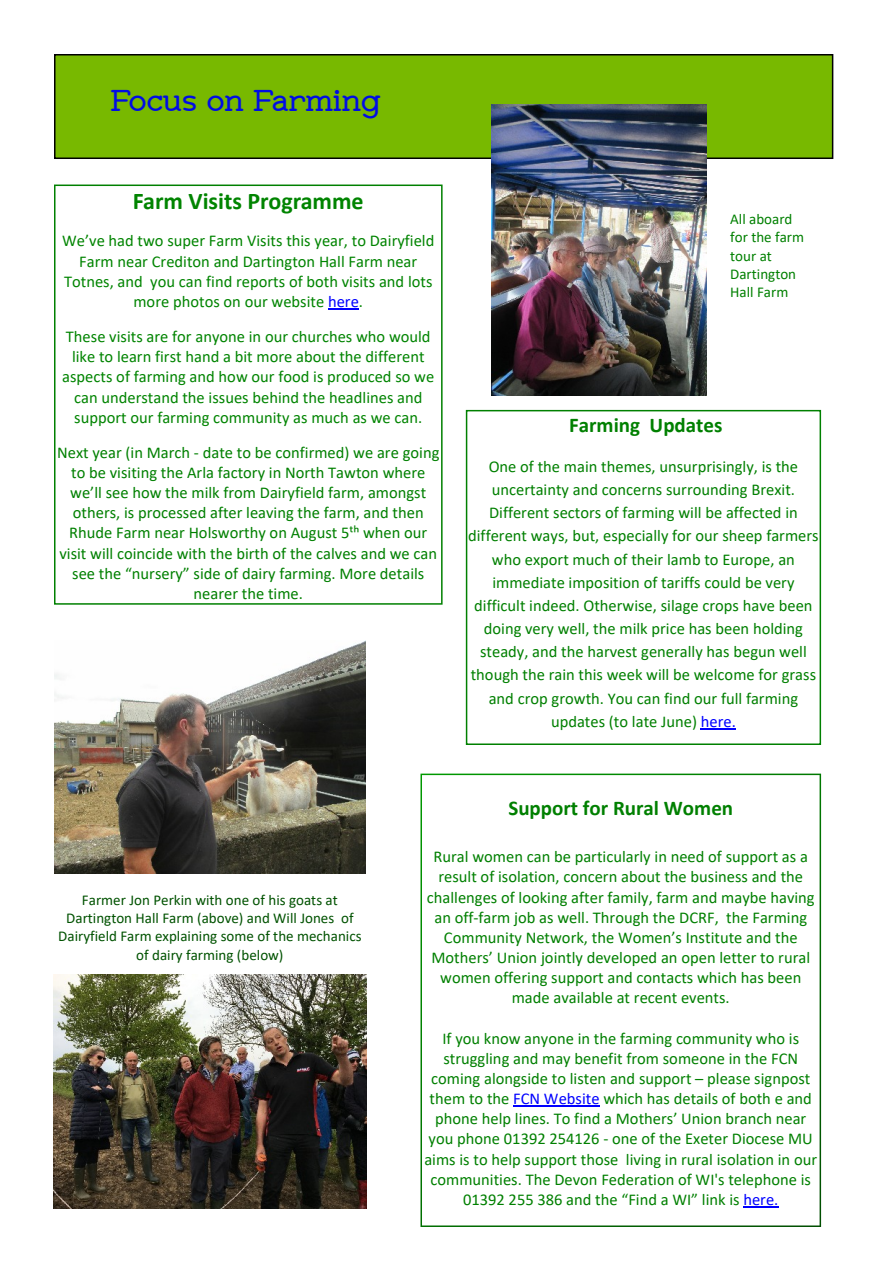
<style>
.page{position:relative;width:893px;height:1263px;background:#fff}
.page>*{position:absolute;margin:0;border:0;box-sizing:border-box;transform-origin:0 0}
.t1{font:30px "Zolano Serif BTN Bold";color:#000de4}
.t2{font:700 24px "Calibri";color:#008400}
.t3{font:700 21px "Calibri";color:#008000}
.t4{font:16.5px/20.1px "Calibri";color:#008000;text-align:center}
.t5{font:16.5px/20.1px "Calibri";color:#008400;text-align:center}
.t6{font:15px/18.3px "Calibri";color:#005200;text-align:center}
.t7{font:15px/18.3px "Calibri";color:#008000}
.s1{color:#00f}
</style>
<div class="page">
<div style="left:54px;top:54px;width:779px;height:105px;background:#78b900;border:2px solid #000"></div>
<img style="left:54px;top:640px;width:312px;height:234px">
<img style="left:54px;top:974px;width:312px;height:235px">
<div style="left:54px;top:185px;width:389px;height:420px;border:2px solid #008000"></div>
<hr style="left:328px;top:308px;width:31px;height:1px;background:#00f">
<img style="left:492px;top:104px;width:215px;height:291px">
<svg style="left:420px;top:774px;width:401px;height:453px"></svg>
<hr style="left:513px;top:1105px;width:87px;height:1px;background:#00f">
<hr style="left:743px;top:1206px;width:35px;height:1px;background:#00f">
<div style="left:466px;top:410px;width:355px;height:335px;border:2px solid #008000"></div>
<hr style="left:701px;top:728px;width:35px;height:1px;background:#00f">
<h1 class="t1" style="left:110px;top:83px;width:272px">Focus on Farming</h1>
<h2 class="t2" style="left:133px;top:191px;width:232px">Farm Visits Programme</h2>
<p class="t5" style="left:62px;top:232px;width:374px">We’ve had two super Farm Visits this year, to Dairyfield Farm near Crediton and Dartington Hall Farm near Totnes, and you can find reports of both visits and lots more photos on our website <span class="s1">here</span>.</p>
<p class="t5" style="left:62px;top:328px;width:374px">These visits are for anyone in our churches who would like to learn first hand a bit more about the different aspects of farming and how our food is produced so we can understand the issues behind the headlines and support our farming community as much as we can.</p>
<p class="t4" style="left:57px;top:444px;width:384px">Next year (in March - date to be confirmed) we are going to be visiting the Arla factory in North Tawton where we’ll see how the milk from Dairyfield farm, amongst others, is processed after leaving the farm, and then Rhude Farm near Holsworthy on August 5th when our visit will coincide with the birth of the calves and we can see the “nursery” side of dairy farming. More details nearer the time.</p>
<p class="t7" style="left:730px;top:211px;width:75px">All aboard for the farm tour at<br>Dartington<br>Hall Farm</p>
<p class="t3" style="left:569px;top:416px;width:155px">Farming Updates</p>
<p class="t4" style="left:468px;top:456px;width:352px;line-height:23.2px">One of the main themes, unsurprisingly, is the uncertainty and concerns surrounding Brexit.<br>Different sectors of farming will be affected in different ways, but, especially for our sheep farmers who export much of their lamb to Europe, an immediate imposition of tariffs could be very difficult indeed. Otherwise, silage crops have been doing very well, the milk price has been holding steady, and the harvest generally has begun well though the rain this week will be welcome for grass and crop growth. You can find our full farming updates (to late June) <span class="s1">here.</span></p>
<p class="t6" style="left:58px;top:892px;width:305px">Farmer Jon Perkin with one of his goats at Dartington Hall Farm (above) and Will Jones of Dairyfield Farm explaining some of the mechanics of dairy farming (below)</p>
<p class="t3" style="left:508px;top:799px;width:226px">Support for Rural Women</p>
<p class="t4" style="left:427px;top:848px;width:389px">Rural women can be particularly in need of support as a result of isolation, concern about the business and the challenges of looking after family, farm and maybe having an off-farm job as well. Through the DCRF, the Farming Community Network, the Women’s Institute and the Mothers’ Union jointly developed an open letter to rural women offering support and contacts which has been made available at recent events.</p>
<p class="t4" style="left:424px;top:1029px;width:394px">If you know anyone in the farming community who is struggling and may benefit from someone in the FCN coming alongside to listen and support – please signpost them to the <span class="s1">FCN Website</span> which has details of both e and phone help lines. To find a Mothers’ Union branch near you phone 01392 254126 - one of the Exeter Diocese MU aims is to help support those living in rural isolation in our communities. The Devon Federation of WI's telephone is 01392 255 386 and the “Find a WI” link is <span class="s1">here.</span></p>
</div>
